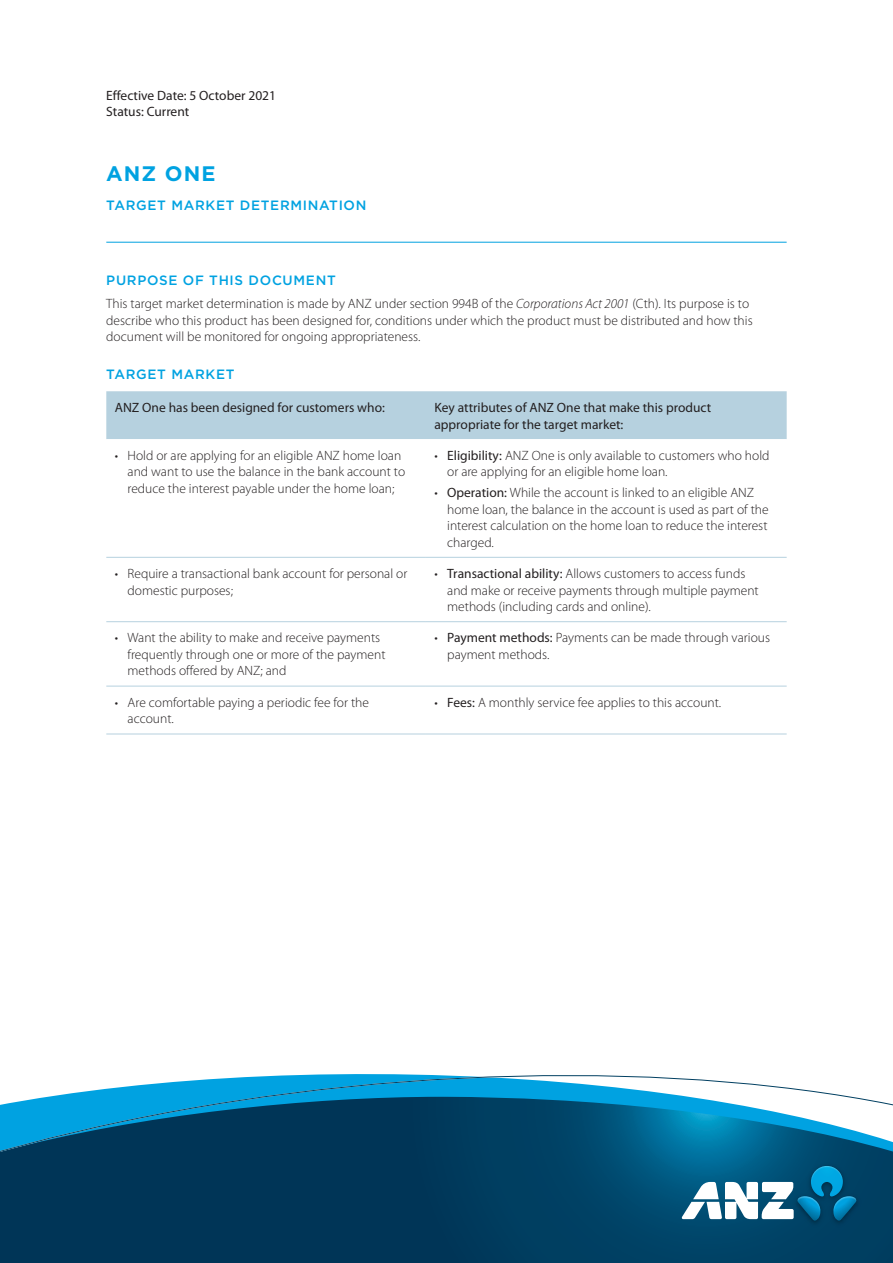
<style>
.page{position:relative;width:893px;height:1263px;background:#fff}
.page>*{position:absolute;margin:0;border:0;box-sizing:border-box;transform-origin:0 0}
.t1{font:700 21px "Gotham";letter-spacing:.05em;color:#00a2e1}
.t2{font:300 13.5px/16.5px "Myriad Pro";color:#231f20}
.t3{font:13.5px/16.5px "Myriad Pro";color:#231f20}
.t4{font:500 13.5px "Gotham";letter-spacing:.05em;color:#00a2e1}
.s1{font-style:italic}
.s2{font-weight:400}
</style>
<div class="page">
<svg style="left:0;top:1172px;width:893px;height:91px;background:#003a5c"></svg>
<svg style="left:0;top:1074px;width:893px;height:98px"></svg>
<img style="left:786px;top:1157px;width:81px;height:77px">
<svg style="left:682px;top:1166px;width:115px;height:55px"></svg>
<img style="left:797px;top:1166px;width:60px;height:55px">
<div style="left:106px;top:391px;width:681px;height:48px;background:#b6d1df"></div>
<svg style="left:106px;top:556px;width:681px;height:178px"></svg>
<hr style="left:106px;top:557px;width:320px;height:1px;background:#b6d1df">
<hr style="left:426px;top:557px;width:361px;height:1px;background:#b6d1df">
<hr style="left:106px;top:621px;width:320px;height:1px;background:#b6d1df">
<hr style="left:426px;top:621px;width:361px;height:1px;background:#b6d1df">
<hr style="left:106px;top:686px;width:320px;height:1px;background:#b6d1df">
<hr style="left:426px;top:686px;width:361px;height:1px;background:#b6d1df">
<hr style="left:106px;top:734px;width:320px;height:1px;background:#b6d1df">
<hr style="left:426px;top:734px;width:361px;height:1px;background:#b6d1df">
<hr style="left:106px;top:242px;width:681px;height:1px;background:#00a2e1">
<p class="t3" style="left:106px;top:87px;width:171px">Effective Date: 5 October 2021</p>
<p class="t3" style="left:106px;top:103px;width:84px">Status: Current</p>
<h1 class="t1" style="left:106px;top:162px;width:111px">ANZ ONE</h1>
<h1 class="t4" style="left:106px;top:198px;width:262px">TARGET MARKET DETERMINATION</h1>
<h2 class="t4" style="left:106px;top:273px;width:231px">PURPOSE OF THIS DOCUMENT</h2>
<p class="t2" style="left:106px;top:295px;width:648px">This target market determination is made by ANZ under section 994B of the <span class="s1">Corporations Act 2001</span> (Cth). Its purpose is to describe who this product has been designed for, conditions under which the product must be distributed and how this document will be monitored for ongoing appropriateness.</p>
<h2 class="t4" style="left:106px;top:366px;width:130px">TARGET MARKET</h2>
<p class="t3" style="left:115px;top:399px;width:272px">ANZ One has been designed for customers who:</p>
<p class="t3" style="left:434px;top:399px;width:278px">Key attributes of ANZ One that make this product appropriate for the target market:</p>
<p class="t2" style="left:128px;top:447px;width:279px;text-indent:-13px">• Hold or are applying for an eligible ANZ home loan and want to use the balance in the bank account to reduce the interest payable under the home loan;</p>
<p class="t2" style="left:447px;top:447px;width:324px;text-indent:-13px">• <span class="s2">Eligibility:</span> ANZ One is only available to customers who hold or are applying for an eligible home loan.</p>
<p class="t2" style="left:447px;top:484px;width:323px;text-indent:-13px">• <span class="s2">Operation:</span> While the account is linked to an eligible ANZ home loan, the balance in the account is used as part of the interest calculation on the home loan to reduce the interest charged.</p>
<p class="t2" style="left:128px;top:565px;width:281px;text-indent:-13px">• Require a transactional bank account for personal or domestic purposes;</p>
<p class="t2" style="left:447px;top:565px;width:313px;text-indent:-13px">• <span class="s2">Transactional ability:</span> Allows customers to access funds and make or receive payments through multiple payment methods (including cards and online).</p>
<p class="t2" style="left:128px;top:630px;width:259px;text-indent:-13px">• Want the ability to make and receive payments frequently through one or more of the payment methods offered by ANZ; and</p>
<p class="t2" style="left:447px;top:630px;width:324px;text-indent:-13px">• <span class="s2">Payment methods:</span> Payments can be made through various payment methods.</p>
<p class="t2" style="left:128px;top:694px;width:243px;text-indent:-13px">• Are comfortable paying a periodic fee for the account.</p>
<p class="t2" style="left:434px;top:694px;width:288px">• <span class="s2">Fees:</span> A monthly service fee applies to this account.</p>
</div>
